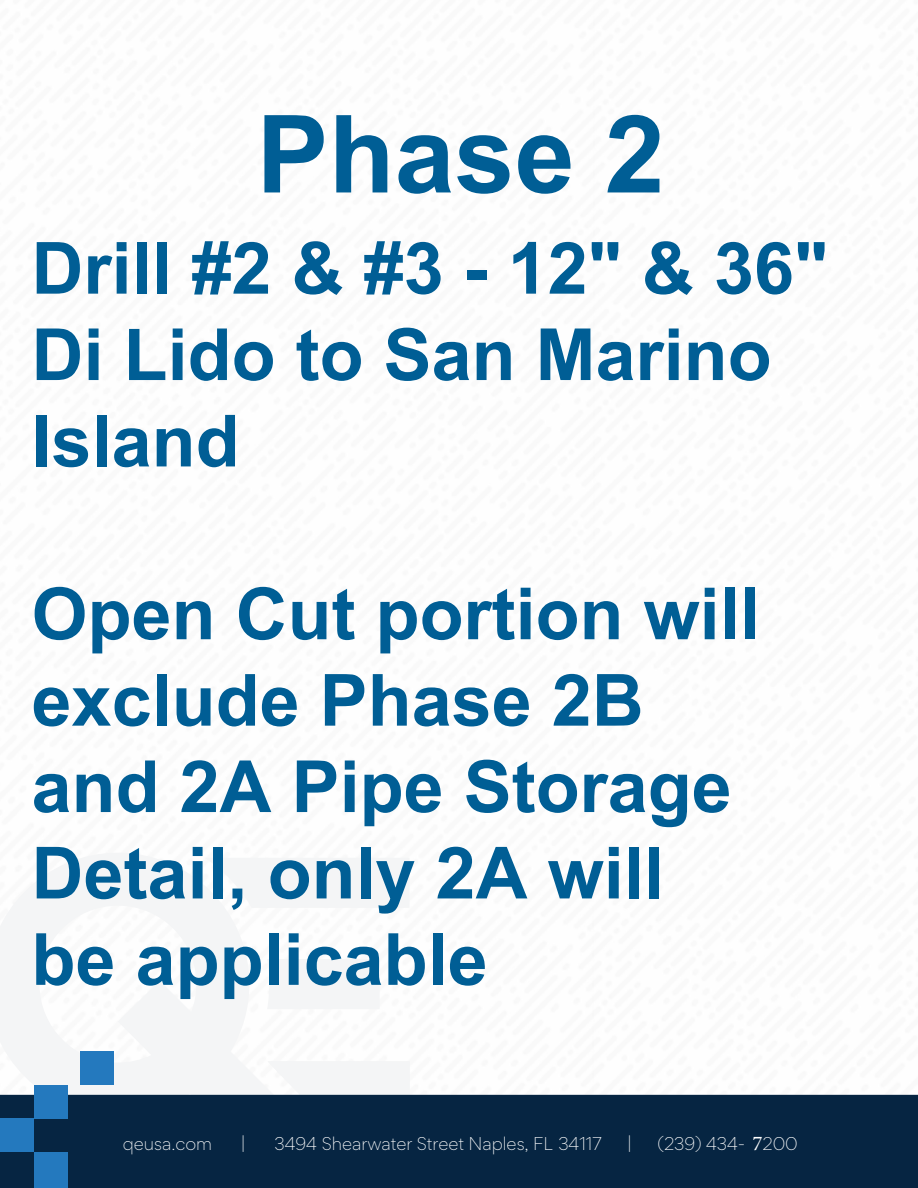
<style>
.page{position:relative;width:918px;height:1188px;background:#fff}
.page>*{position:absolute;margin:0;border:0;box-sizing:border-box;transform-origin:0 0}
.t1{font:700 108px "Arial";color:#005e95}
.t2{font:700 72px/86.4px "Arial";color:#005e95}
.t3{font:300 16.5px "Gordita";color:#fff}
.s1{font-style:inherit}
.s2{font-family:"Minion Pro";font-weight:400;font-size:21px}
</style>
<div class="page">
<svg style="left:0;top:853px;width:268px;height:242px;fill:#f4f5f6"></svg>
<div style="left:205px;top:858px;width:204px;height:50px;background:#f4f5f6"></div>
<div style="left:267px;top:959px;width:112px;height:50px;background:#f4f5f6"></div>
<div style="left:80px;top:1051px;width:34px;height:34px;background:#2479be"></div>
<svg style="left:268px;top:1061px;width:142px;height:34px"></svg>
<div style="left:0;top:1095px;width:918px;height:93px;background:#062542"></div>
<div style="left:34px;top:1152px;width:34px;height:36px;background:#2479be"></div>
<div style="left:0;top:1118px;width:34px;height:34px;background:#2479be"></div>
<div style="left:34px;top:1085px;width:34px;height:34px;background:#2479be"></div>
<h1 class="t1" style="left:257px;top:78px;width:410px">Phase 2</h1>
<p class="t2" style="left:32px;top:226px;width:798px">Drill #2 &amp; #3 - 12" &amp; 36"<br>Di Lido to San Marino<br>Island</p>
<p class="t2" style="left:32px;top:572px;width:730px">Open Cut portion will exclude Phase 2B</p>
<p class="t2" style="left:32px;top:744px;width:702px"><span class="s1">and 2A Pipe Storage<br>Detail</span>, only 2A will be applicable</p>
<p class="t3" style="left:123px;top:1132px;width:91px">qeusa.com</p>
<p class="t3" style="left:241px;top:1132px;width:6px">|</p>
<p class="t3" style="left:275px;top:1132px;width:329px">3494 Shearwater Street Naples, FL 34117</p>
<p class="t3" style="left:628px;top:1132px;width:6px">|</p>
<p class="t3" style="left:658px;top:1132px;width:142px">(239) 434- <span class="s2">7</span>200</p>
</div>
